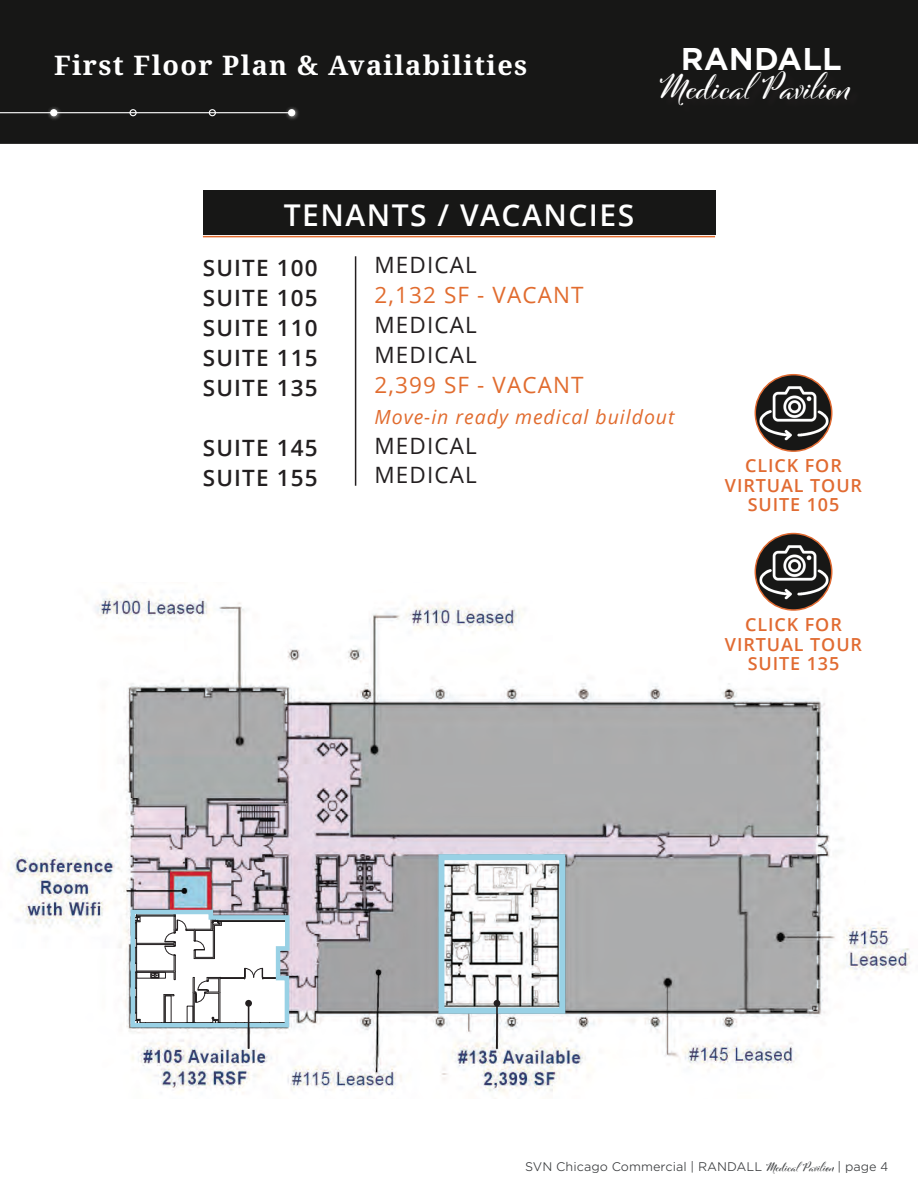
<style>
.page{position:relative;width:918px;height:1188px;background:#fff}
.page>*{position:absolute;margin:0;border:0;box-sizing:border-box;transform-origin:0 0}
.t1{font:700 33.6px "Cinque Donne";color:#fff}
.t2{font:700 30.3px "Gotham Office";color:#fff}
.t3{font:600 30px "Open Sans";letter-spacing:.05em;color:#fff}
.t4{font:700 27px "Noto Serif";letter-spacing:.05em;color:#fff}
.t5{font:600 22.5px/30px "Open Sans";letter-spacing:.05em;color:#231f20;text-align:justify}
.t6{font:22.5px/30px "Open Sans";letter-spacing:.05em;color:#231f20}
.t7{font:22.5px "Open Sans";letter-spacing:.05em;color:#e16c2f}
.t8{font:italic 19.5px "Open Sans";letter-spacing:.05em;color:#e16c2f}
.t9{font:600 18px/19.5px "Open Sans";letter-spacing:.05em;color:#e16b32;text-align:center}
.t10{font:12px "Gotham Office";color:#383a3c}
.s1{font-family:"Cinque Donne";font-weight:700}
</style>
<div class="page">
<div style="left:0;top:0;width:918px;height:144px;background:#171716"></div>
<hr style="left:0;top:112px;width:292px;height:1px;background:#fff">
<div style="left:47px;top:106px;width:16px;height:16px;background:#fff;opacity:.75"></div>
<svg style="left:51px;top:110px;width:6px;height:6px"></svg>
<div style="left:50px;top:109px;width:7px;height:7px;border:1px solid #fff;border-radius:50%"></div>
<div style="left:129px;top:109px;width:8px;height:7px;border:1px solid #fff;border-radius:50%"></div>
<div style="left:209px;top:109px;width:7px;height:7px;border:1px solid #fff;border-radius:50%"></div>
<div style="left:285px;top:106px;width:15px;height:16px;background:#fff;opacity:.75"></div>
<svg style="left:289px;top:110px;width:6px;height:6px"></svg>
<div style="left:288px;top:109px;width:7px;height:7px;border:1px solid #fff;border-radius:50%"></div>
<div style="left:662px;top:72px;width:199px;height:45px;background:#171716"></div>
<img style="left:11px;top:583px;width:900px;height:516px">
<img style="left:445px;top:861px;width:113px;height:146px">
<div style="left:438px;top:854px;width:127px;height:160px;border:6px solid #99d1e5"></div>
<hr style="left:496px;top:1004px;width:2px;height:45px;background:#231f20">
<div style="left:494px;top:1000px;width:6px;height:7px;background:#231f20;border-radius:50%"></div>
<hr style="left:355px;top:256px;width:1px;height:230px;background:#231f20">
<hr style="left:203px;top:236px;width:512px;height:1px;background:#e16c2f">
<div style="left:203px;top:191px;width:512px;height:44px;background:#171716"></div>
<img style="left:758px;top:536px;width:71px;height:71px">
<div style="left:755px;top:533px;width:77px;height:78px;border:2px solid #e16b32;border-radius:50%"></div>
<img style="left:758px;top:377px;width:71px;height:71px">
<div style="left:755px;top:374px;width:77px;height:78px;border:2px solid #e16b32;border-radius:50%"></div>
<svg style="left:128px;top:908px;width:164px;height:122px"></svg>
<hr style="left:248px;top:1004px;width:1px;height:45px;background:#231f20">
<div style="left:245px;top:1000px;width:7px;height:7px;background:#231f20;border-radius:50%"></div>
<p class="t4" style="left:54px;top:46px;width:475px">First Floor Plan &amp; Availabilities</p>
<h2 class="t2" style="left:681px;top:38px;width:162px">RANDALL</h2>
<h1 class="t1" style="left:659px;top:67px;width:194px">Medical Pavilion</h1>
<h3 class="t3" style="left:284px;top:194px;width:352px">TENANTS / VACANCIES</h3>
<p class="t5" style="left:203px;top:252px;width:116px">SUITE 100<br>SUITE 105<br>SUITE 110<br>SUITE 115<br>SUITE 135</p>
<p class="t5" style="left:203px;top:432px;width:116px">SUITE 145<br>SUITE 155</p>
<p class="t6" style="left:374px;top:250px;width:104px">MEDICAL</p>
<p class="t7" style="left:374px;top:280px;width:211px">2,132 SF - VACANT</p>
<p class="t6" style="left:374px;top:310px;width:104px">MEDICAL<br>MEDICAL</p>
<p class="t7" style="left:374px;top:370px;width:211px">2,399 SF - VACANT</p>
<p class="t8" style="left:375px;top:403px;width:302px">Move-in ready medical buildout</p>
<p class="t6" style="left:375px;top:430px;width:104px">MEDICAL<br>MEDICAL</p>
<p class="t9" style="left:725px;top:456px;width:139px">CLICK FOR<br>VIRTUAL TOUR<br>SUITE 105</p>
<p class="t9" style="left:725px;top:615px;width:139px">CLICK FOR<br>VIRTUAL TOUR<br>SUITE 135</p>
<p class="t10" style="left:525px;top:1159px;width:364px">SVN Chicago Commercial | RANDALL <span class="s1">Medical Pavilion</span> | page 4</p>
</div>
